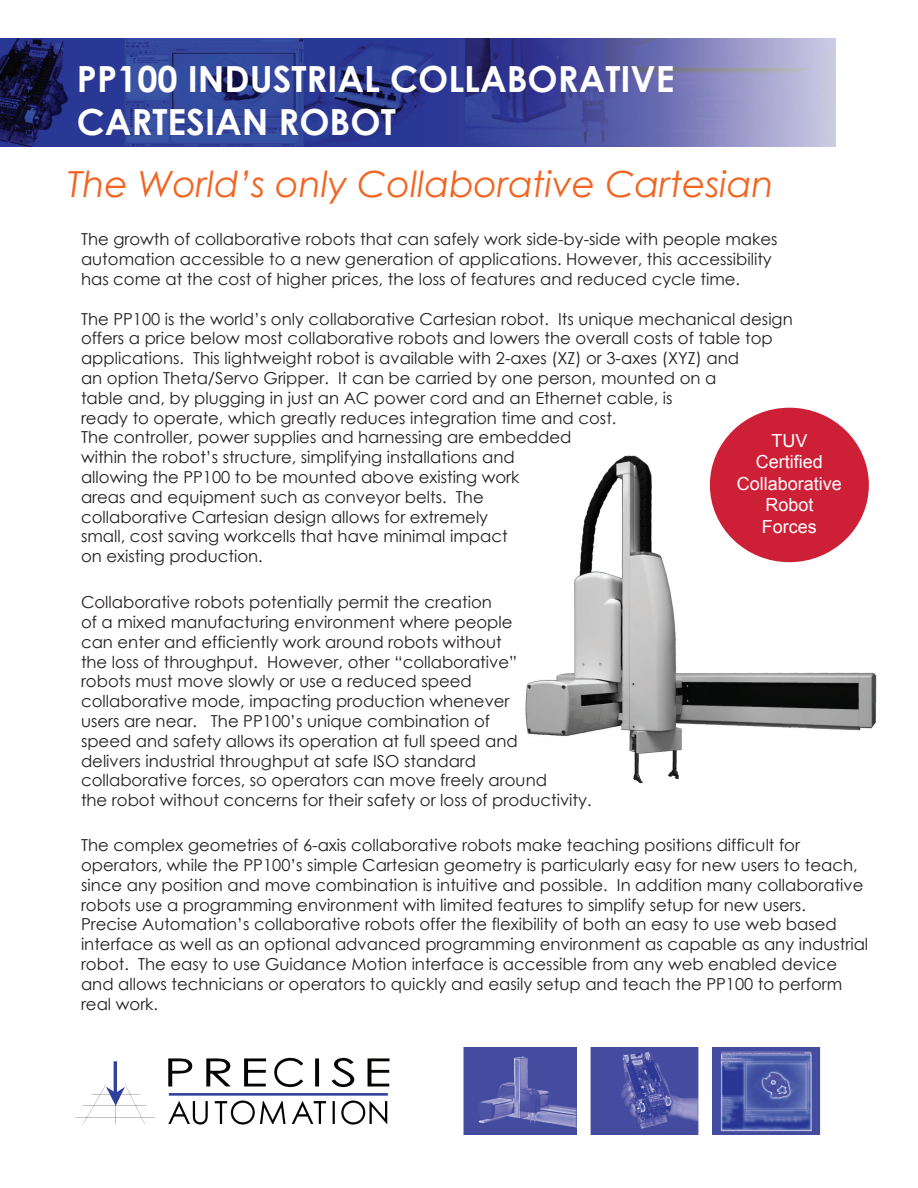
<style>
.page{position:relative;width:918px;height:1188px;background:#fff}
.page>*{position:absolute;margin:0;border:0;box-sizing:border-box;transform-origin:0 0}
.t1{font:700 36px/43.2px "Century Gothic";color:#fff}
.t2{font:italic 36px "Century Gothic";color:#f36421}
.t3{font:18px/21.6px "Arial";color:#fff;text-align:center}
.t4{font:16.5px/19.8px "Century Gothic";color:#231f20}
</style>
<div class="page">
<img style="left:525px;top:455px;width:352px;height:329px">
<img style="left:75px;top:1057px;width:315px;height:68px">
<img style="left:0;top:38px;width:835px;height:108px">
<img style="left:463px;top:1048px;width:358px;height:87px">
<div style="left:709px;top:407px;width:161px;height:156px;background:#cd1f36;border-radius:50%"></div>
<p class="t1" style="left:77px;top:55px;width:599px">PP100 INDUSTRIAL COLLABORATIVE<br>CARTESIAN ROBOT</p>
<p class="t2" style="left:68px;top:159px;width:708px">The World’s only Collaborative Cartesian</p>
<p class="t4" style="left:81px;top:229px;width:698px">The growth of collaborative robots that can safely work side-by-side with people makes automation accessible to a new generation of applications. However, this accessibility has come at the cost of higher prices, the loss of features and reduced cycle time.</p>
<p class="t4" style="left:81px;top:309px;width:713px">The PP100 is the world’s only collaborative Cartesian robot. Its unique mechanical design offers a price below most collaborative robots and lowers the overall costs of table top applications. This lightweight robot is available with 2-axes (XZ) or 3-axes (XYZ) and<br>an option Theta/Servo Gripper. It can be carried by one person, mounted on a<br>table and, by plugging in just an AC power cord and an Ethernet cable, is<br>ready to operate, which greatly reduces integration time and cost.<br>The controller, power supplies and harnessing are embedded<br>within the robot’s structure, simplifying installations and<br>allowing the PP100 to be mounted above existing work<br>areas and equipment such as conveyor belts. The<br>collaborative Cartesian design allows for extremely<br>small, cost saving workcells that have minimal impact<br>on existing production.</p>
<p class="t3" style="left:737px;top:430px;width:107px">TUV<br>Certified<br>Collaborative<br>Robot<br>Forces</p>
<p class="t4" style="left:81px;top:592px;width:512px">Collaborative robots potentially permit the creation<br>of a mixed manufacturing environment where people<br>can enter and efficiently work around robots without<br>the loss of throughput. However, other “collaborative”<br>robots must move slowly or use a reduced speed<br>collaborative mode, impacting production whenever<br>users are near. The PP100’s unique combination of<br>speed and safety allows its operation at full speed and<br>delivers industrial throughput at safe ISO standard<br>collaborative forces, so operators can move freely around<br>the robot without concerns for their safety or loss of productivity.</p>
<p class="t4" style="left:81px;top:835px;width:789px">The complex geometries of 6-axis collaborative robots make teaching positions difficult for operators, while the PP100’s simple Cartesian geometry is particularly easy for new users to teach, since any position and move combination is intuitive and possible. In addition many collaborative robots use a programming environment with limited features to simplify setup for new users.<br>Precise Automation’s collaborative robots offer the flexibility of both an easy to use web based interface as well as an optional advanced programming environment as capable as any industrial robot. The easy to use Guidance Motion interface is accessible from any web enabled device and allows technicians or operators to quickly and easily setup and teach the PP100 to perform real work.</p>
</div>
